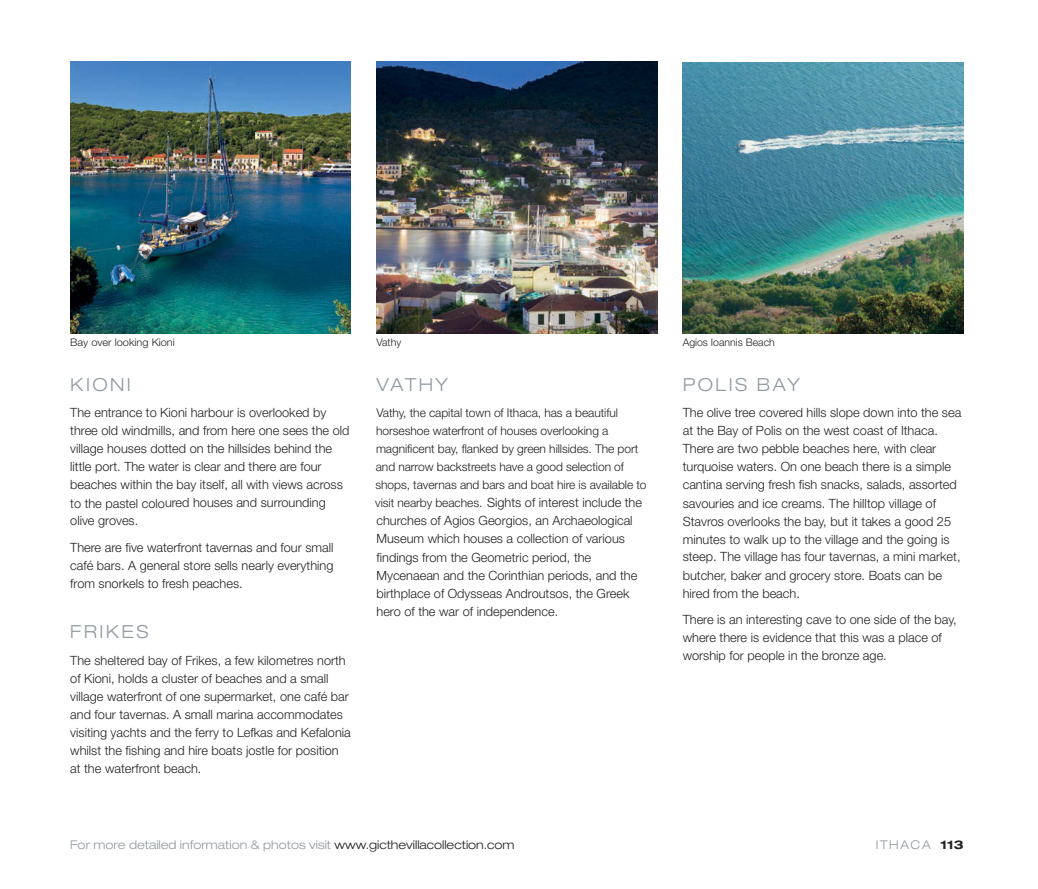
<style>
.page{position:relative;width:1038px;height:889px;background:#fff}
.page>*{position:absolute;margin:0;border:0;box-sizing:border-box;transform-origin:0 0}
.t1{font:300 expanded 18px "Helvetica Neue LT";letter-spacing:.135em;color:#919ba2}
.t2{font:300 12.75px/18px "Helvetica Neue LT";color:#232122}
.t3{font:300 12px/18px "Helvetica Neue LT";letter-spacing:-.005em;color:#232122}
.t4{font:300 expanded 12px "Helvetica Neue LT";color:#919ba2}
.t5{font:300 10.5px "Helvetica Neue LT";color:#232122}
.t6{font:300 10.5px "Helvetica Neue LT";color:#232122;scale:1.05 1}
.s1{font-size:12px}
.s2{color:#232122}
.s3{font-weight:700;color:#232122}
</style>
<div class="page">
<img style="left:376px;top:61px;width:281px;height:272px">
<img style="left:683px;top:62px;width:280px;height:272px">
<img style="left:70px;top:62px;width:281px;height:272px">
<p class="t6" style="left:70px;top:338px;width:101px">Bay over looking Kioni</p>
<p class="t5" style="left:376px;top:338px;width:26px">Vathy</p>
<p class="t5" style="left:683px;top:338px;width:94px">Agios Ioannis Beach</p>
<h1 class="t1" style="left:70px;top:378px;width:62px">KIONI</h1>
<p class="t2" style="left:70px;top:405px;width:281px">The entrance to Kioni harbour is overlooked by three old windmills, and from here one sees the old village houses dotted on the hillsides behind the little port. The water is clear and there are four beaches within the bay itself, all with views across to the pastel coloured houses and surrounding olive groves.</p>
<p class="t2" style="left:70px;top:540px;width:265px;text-align:justify">There are five waterfront tavernas and four small café bars. A general store sells nearly everything from snorkels to fresh peaches.</p>
<h1 class="t1" style="left:70px;top:625px;width:80px">FRIKES</h1>
<p class="t2" style="left:70px;top:652px;width:282px">The sheltered bay of Frikes, a few kilometres north of Kioni, holds a cluster of beaches and a small village waterfront of one supermarket, one café bar and four tavernas. A small marina accommodates visiting yachts and the ferry to Lefkas and Kefalonia whilst the fishing and hire boats jostle for position at the waterfront beach.</p>
<h1 class="t1" style="left:683px;top:378px;width:119px">POLIS BAY</h1>
<p class="t2" style="left:683px;top:405px;width:280px">The olive tree covered hills slope down into the sea at the Bay of Polis on the west coast of Ithaca.<br>There are two pebble beaches here, with clear turquoise waters. On one beach there is a simple cantina serving fresh fish snacks, salads, assorted savouries and ice creams. The hilltop village of Stavros overlooks the bay, but it takes a good 25 minutes to walk up to the village and the going is steep. The village has four tavernas, a mini market, butcher, baker and grocery store. Boats can be hired from the beach.</p>
<p class="t2" style="left:683px;top:612px;width:276px">There is an interesting cave to one side of the bay, where there is evidence that this was a place of worship for people in the bronze age.</p>
<h1 class="t1" style="left:376px;top:378px;width:73px">VATHY</h1>
<p class="t3" style="left:375px;top:405px;width:272px">Vathy, the capital town of Ithaca, has a beautiful horseshoe waterfront of houses overlooking a magnificent bay, flanked by green hillsides. The port and narrow backstreets have a good selection of shops, tavernas and bars and boat hire is available to</p>
<p class="t2" style="left:375px;top:495px;width:268px"><span class="s1">visit nearby beaches.</span> Sights of interest include the churches of Agios Georgios, an Archaeological Museum which houses a collection of various findings from the Geometric period, the Mycenaean and the Corinthian periods, and the birthplace of Odysseas Androutsos, the Greek hero of the war of independence.</p>
<p class="t4" style="left:70px;top:840px;width:446px">For more detailed information &amp; photos visit <span class="s2">www.gicthevillacollection.com</span></p>
<p class="t4" style="left:876px;top:840px;width:89px">ITHACA <span class="s3">113</span></p>
</div>
